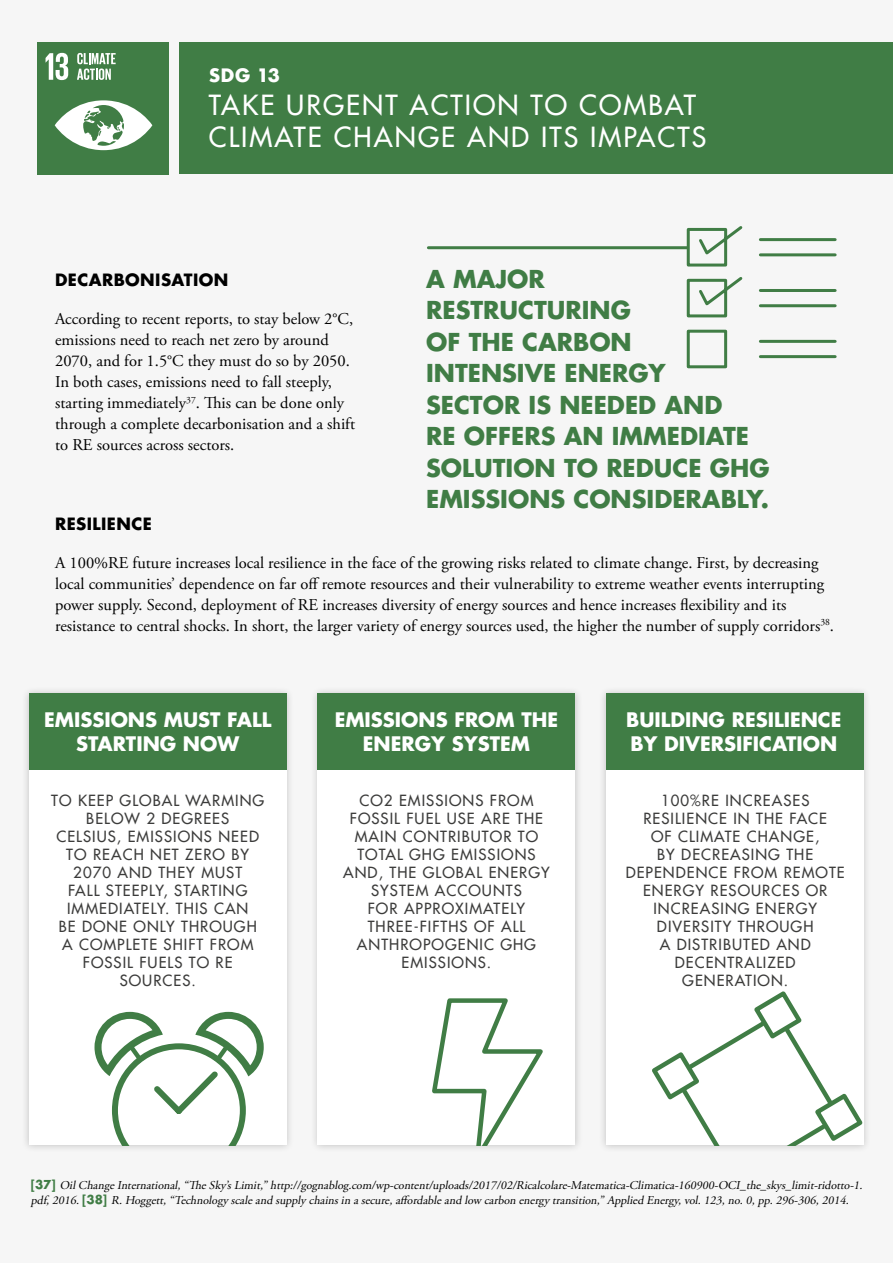
<style>
.page{position:relative;width:893px;height:1263px;background:#f6f6f6}
.page>*{position:absolute;margin:0;border:0;box-sizing:border-box;transform-origin:0 0}
.t1{font:27px/32.4px "Futura LT";letter-spacing:.075em;color:#fff}
.t2{font:700 24px/31.5px "Futura LT";color:#407d45}
.t3{font:700 19.5px/23.4px "Futura LT";color:#fff;text-align:center}
.t4{font:700 18px "Futura";color:#fff}
.t5{font:16.5px/21px "Adobe Garamond Pro";color:#000}
.t6{font:700 16.5px "Futura LT";letter-spacing:.025em;color:#000}
.t7{font:15px/18px "Futura LT";letter-spacing:.07em;color:#3c3c3b;text-align:center}
.t8{font:italic 12px/15px "Adobe Garamond Pro";color:#000}
.s1{font-family:"Futura LT";font-weight:700;font-style:normal;color:#407d45}
</style>
<div class="page">
<div style="left:180px;top:42px;width:713px;height:132px;background:#407d45"></div>
<div style="left:37px;top:42px;width:132px;height:132px;background:#407d45"></div>
<svg style="left:46px;top:53px;width:22px;height:27px"></svg>
<svg style="left:55px;top:100px;width:97px;height:50px"></svg>
<svg style="left:77px;top:53px;width:39px;height:27px"></svg>
<hr style="left:428px;top:246px;width:259px;height:3px;background:#407d45">
<svg style="left:685px;top:226px;width:152px;height:143px"></svg>
<div style="left:309px;top:685px;width:274px;height:468px;background:#000;opacity:.2"></div>
<div style="left:318px;top:694px;width:257px;height:451px;background:#fff"></div>
<svg style="left:432px;top:998px;width:111px;height:147px"></svg>
<div style="left:318px;top:693px;width:257px;height:77px;background:#407d45"></div>
<div style="left:21px;top:685px;width:273px;height:468px;background:#000;opacity:.2"></div>
<div style="left:29px;top:694px;width:258px;height:451px;background:#fff"></div>
<svg style="left:95px;top:1012px;width:169px;height:133px"></svg>
<div style="left:29px;top:693px;width:258px;height:77px;background:#407d45"></div>
<div style="left:598px;top:685px;width:274px;height:468px;background:#000;opacity:.2"></div>
<div style="left:606px;top:694px;width:258px;height:451px;background:#fff"></div>
<svg style="left:652px;top:991px;width:211px;height:154px"></svg>
<div style="left:606px;top:693px;width:258px;height:77px;background:#407d45"></div>
<p class="t4" style="left:209px;top:63px;width:73px">SDG 13</p>
<h1 class="t1" style="left:209px;top:88px;width:499px">TAKE URGENT ACTION TO COMBAT<br>CLIMATE CHANGE AND ITS IMPACTS</h1>
<p class="t6" style="left:55px;top:269px;width:175px">DECARBONISATION</p>
<p class="t5" style="left:55px;top:309px;width:302px">According to recent reports, to stay below 2°C, emissions need to reach net zero by around 2070, and for 1.5°C they must do so by 2050.<br>In both cases, emissions need to fall steeply, starting immediately<sup>37</sup>. This can be done only through a complete decarbonisation and a shift to RE sources across sectors.</p>
<h2 class="t2" style="left:426px;top:263px;width:345px">A MAJOR<br>RESTRUCTURING<br>OF THE CARBON<br>INTENSIVE ENERGY<br>SECTOR IS NEEDED AND<br>RE OFFERS AN IMMEDIATE<br>SOLUTION TO REDUCE GHG<br>EMISSIONS CONSIDERABLY.</h2>
<p class="t6" style="left:55px;top:513px;width:98px">RESILIENCE</p>
<p class="t5" style="left:55px;top:553px;width:780px">A 100%RE future increases local resilience in the face of the growing risks related to climate change. First, by decreasing local communities’ dependence on far off remote resources and their vulnerability to extreme weather events interrupting power supply. Second, deployment of RE increases diversity of energy sources and hence increases flexibility and its resistance to central shocks. In short, the larger variety of energy sources used, the higher the number of supply corridors<sup>38</sup>.</p>
<p class="t3" style="left:44px;top:708px;width:229px">EMISSIONS MUST FALL<br>STARTING NOW</p>
<p class="t3" style="left:335px;top:708px;width:225px">EMISSIONS FROM THE<br>ENERGY SYSTEM</p>
<p class="t3" style="left:626px;top:708px;width:217px;text-align:left">BUILDING RESILIENCE<br>BY DIVERSIFICATION</p>
<p class="t7" style="left:51px;top:791px;width:214px">TO KEEP GLOBAL WARMING<br>BELOW 2 DEGREES<br>CELSIUS, EMISSIONS NEED<br>TO REACH NET ZERO BY<br>2070 AND THEY MUST<br>FALL STEEPLY, STARTING<br>IMMEDIATELY. THIS CAN<br>BE DONE ONLY THROUGH<br>A COMPLETE SHIFT FROM<br>FOSSIL FUELS TO RE<br>SOURCES.</p>
<p class="t7" style="left:626px;top:791px;width:221px">100%RE INCREASES<br>RESILIENCE IN THE FACE<br>OF CLIMATE CHANGE,<br>BY DECREASING THE<br>DEPENDENCE FROM REMOTE<br>ENERGY RESOURCES OR<br>INCREASING ENERGY<br>DIVERSITY THROUGH<br>A DISTRIBUTED AND<br>DECENTRALIZED<br>GENERATION.</p>
<p class="t7" style="left:343px;top:791px;width:208px">CO2 EMISSIONS FROM<br>FOSSIL FUEL USE ARE THE<br>MAIN CONTRIBUTOR TO<br>TOTAL GHG EMISSIONS<br>AND, THE GLOBAL ENERGY<br>SYSTEM ACCOUNTS<br>FOR APPROXIMATELY<br>THREE-FIFTHS OF ALL<br>ANTHROPOGENIC GHG<br>EMISSIONS.</p>
<p class="t8" style="left:31px;top:1178px;width:836px"><span class="s1">[ 3 7 ]</span> OilChangeInternational,“TheSky’sLimit,”http://gognablog.com/wp-content/uploads/2017/02/Ricalcolare-Matematica-Climatica-160900-OCI_the_skys_limit-ridotto-1. pdf,2016.<span class="s1">[ 3 8 ]</span> R.Hoggett,“Technology scaleand supply chainsin asecure,affordableand low carbon energy transition,”Applied Energy,vol.123,no.0,pp.296-306,2014.</p>
</div>
